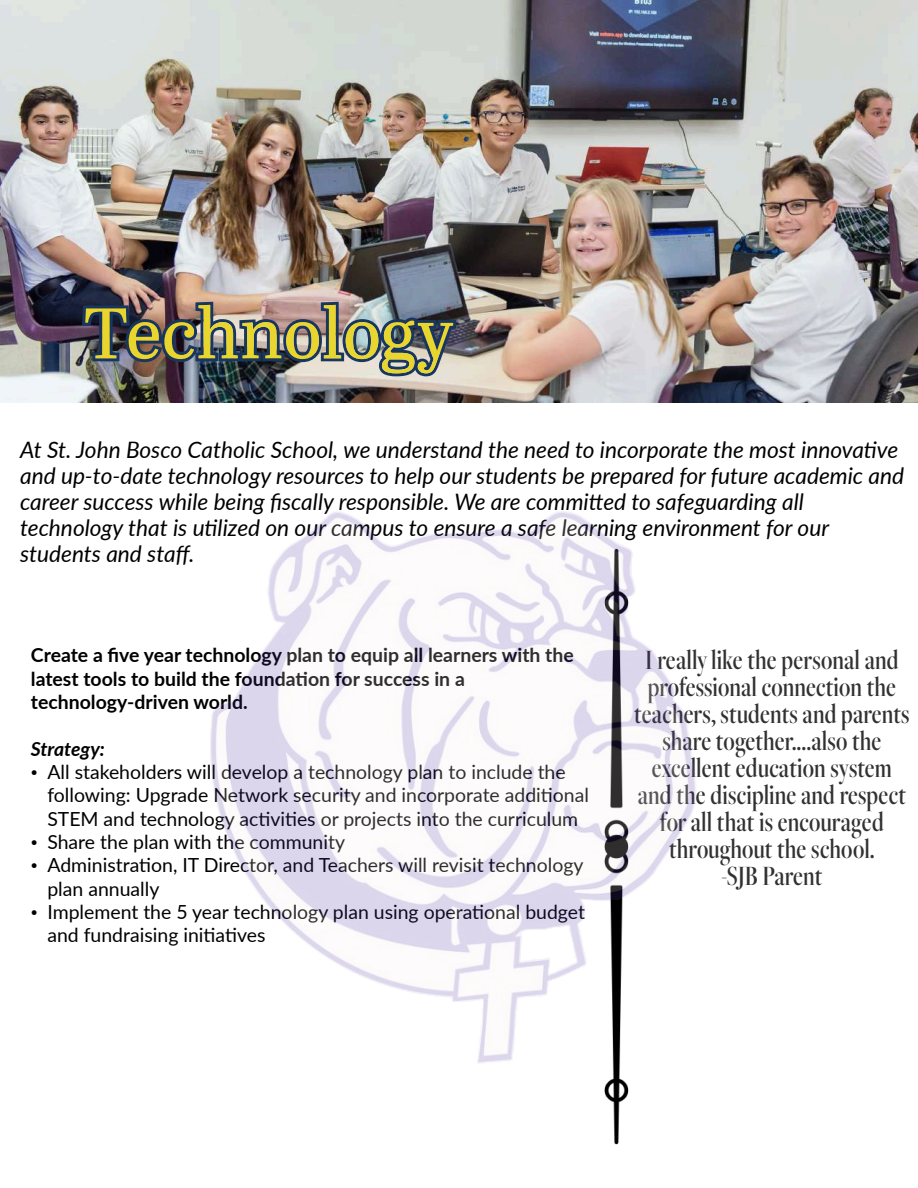
<style>
.page{position:relative;width:918px;height:1188px;background:#fff}
.page>*{position:absolute;margin:0;border:0;box-sizing:border-box;transform-origin:0 0}
.t1{font:71.25px "Abril Text";color:#e8d52e}
.t2{font:500 29.1px/27px "Freight Big Cmp Pro";color:#313131;text-align:center}
.t3{font:italic 22.65px/26.1px "Lato";color:#000}
.t4{font:19.5px/23.4px "Lato";color:#000}
.t5{font:700 19.5px/23.4px "Lato";color:#000}
.t6{font:italic 700 19.5px "Lato";color:#000}
.s1{font-family:"Times New Roman"}
</style>
<div class="page">
<img style="left:0;top:0;width:918px;height:402px">
<img style="left:82px;top:302px;width:374px;height:74px">
<img style="left:604px;top:1070px;width:25px;height:75px">
<img style="left:210px;top:511px;width:486px;height:559px">
<h1 class="t1" style="left:83px;top:282px;width:372px">Technology</h1>
<p class="t3" style="left:20px;top:436px;width:886px">At St. John Bosco Catholic School, we understand the need to incorporate the most innovative and up-to-date technology resources to help our students be prepared for future academic and career success while being fiscally responsible. We are committed to safeguarding all technology that is utilized on our campus to ensure a safe learning environment for our students and staff.</p>
<p class="t5" style="left:31px;top:643px;width:544px">Create a five year technology plan to equip all learners with the latest tools to build the foundation for success in a technology-driven world.</p>
<p class="t6" style="left:31px;top:734px;width:76px">Strategy:</p>
<p class="t4" style="left:47px;top:760px;width:543px;text-indent:-17px"><span class="s1">•</span> All stakeholders will develop a technology plan to include the following: Upgrade Network security and incorporate additional<br>STEM and technology activities or projects into the curriculum</p>
<p class="t4" style="left:31px;top:829px;width:316px"><span class="s1">•</span> Share the plan with the community</p>
<p class="t4" style="left:47px;top:853px;width:538px;text-indent:-17px"><span class="s1">•</span> Administration, IT Director, and Teachers will revisit technology plan annually</p>
<p class="t4" style="left:47px;top:899px;width:539px;text-indent:-17px"><span class="s1">•</span> Implement the 5 year technology plan using operational budget and fundraising initiatives</p>
<p class="t2" style="left:634px;top:646px;width:277px">I really like the personal and professional connection the teachers, students and parents share together....also the excellent education system and the discipline and respect for all that is encouraged throughout the school.<br>-SJB Parent</p>
</div>
